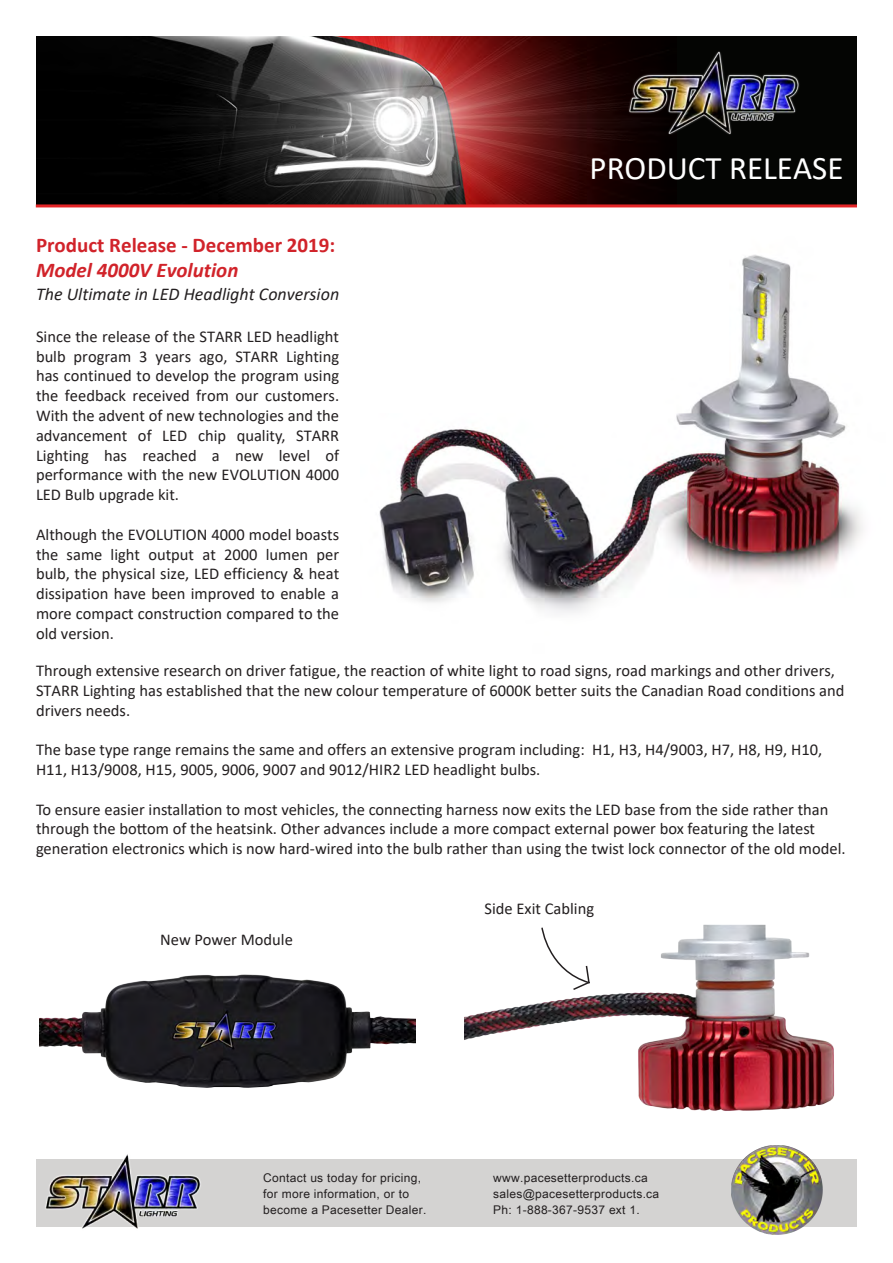
<style>
.page{position:relative;width:893px;height:1263px;background:#fff}
.page>*{position:absolute;margin:0;border:0;box-sizing:border-box;transform-origin:0 0}
.t1{font:33px "Calibri";color:#fff}
.t2{font:700 21px/25.2px "Calibri";color:#d1232a}
.t3{font:italic 18px "Calibri";color:#231f20}
.t4{font:16.5px/19.8px "Calibri";color:#231f20}
.t5{font:12px/16.2px "Arial Unicode MS";letter-spacing:.025em;color:#231f20}
.s1{font-style:italic}
.s2{font-style:inherit}
</style>
<div class="page">
<div style="left:675px;top:36px;width:182px;height:168px;background:#040503"></div>
<img style="left:379px;top:255px;width:484px;height:358px">
<img style="left:36px;top:36px;width:639px;height:168px">
<hr style="left:36px;top:204px;width:821px;height:3px;background:#e42527">
<img style="left:464px;top:924px;width:371px;height:187px">
<svg style="left:541px;top:926px;width:50px;height:65px"></svg>
<img style="left:40px;top:974px;width:376px;height:114px">
<img style="left:627px;top:50px;width:173px;height:86px">
<div style="left:36px;top:1159px;width:821px;height:68px;background:#d4d3d2"></div>
<img style="left:45px;top:1154px;width:156px;height:75px">
<img style="left:732px;top:1145px;width:90px;height:89px">
<h1 class="t1" style="left:590px;top:145px;width:255px">PRODUCT RELEASE</h1>
<p class="t2" style="left:36px;top:232px;width:301px">Product Release - December 2019:<br><span class="s1">Model 4000V Evolution</span></p>
<p class="t3" style="left:36px;top:281px;width:305px">The <span class="s2">U</span>ltimate in LED <span class="s2">H</span>eadlight <span class="s2">C</span>onversion</p>
<p class="t4" style="left:36px;top:326px;width:305px;text-align:justify">Since the release of the STARR LED headlight bulb program 3 years ago, STARR Lighting has continued to develop the program using the feedback received from our customers.<br>With the advent of new technologies and the advancement of LED chip quality, STARR Lighting has reached a new level of performance with the new EVOLUTION 4000<br>LED Bulb upgrade kit.</p>
<p class="t4" style="left:36px;top:524px;width:305px;text-align:justify">Although the EVOLUTION 4000 model boasts the same light output at 2000 lumen per bulb, the physical size, LED efficiency &amp; heat dissipation have been improved to enable a more compact construction compared to the old version.</p>
<p class="t4" style="left:36px;top:660px;width:810px">Through extensive research on driver fatigue, the reaction of white light to road signs, road markings and other drivers,<br>STARR Lighting has established that the new colour temperature of 6000K better suits the Canadian Road conditions and drivers needs.</p>
<p class="t4" style="left:36px;top:739px;width:788px">The base type range remains the same and offers an extensive program including: H1, H3, H4/9003, H7, H8, H9, H10,<br>H11, H13/9008, H15, 9005, 9006, 9007 and 9012/HIR2 LED headlight bulbs.</p>
<p class="t4" style="left:36px;top:799px;width:811px">To ensure easier installation to most vehicles, the connecting harness now exits the LED base from the side rather than through the bottom of the heatsink. Other advances include a more compact external power box featuring the latest generation electronics which is now hard-wired into the bulb rather than using the twist lock connector of the old model.</p>
<p class="t4" style="left:160px;top:929px;width:134px">New Power Module</p>
<p class="t4" style="left:485px;top:898px;width:111px">Side Exit Cabling</p>
<p class="t5" style="left:263px;top:1169px;width:165px">Contact us today for pricing, for more information, or to become a Pacesetter Dealer.</p>
<p class="t5" style="left:493px;top:1169px;width:168px">www.pacesetterproducts.ca sales@pacesetterproducts.ca<br>Ph: 1-888-367-9537 ext 1.</p>
</div>
